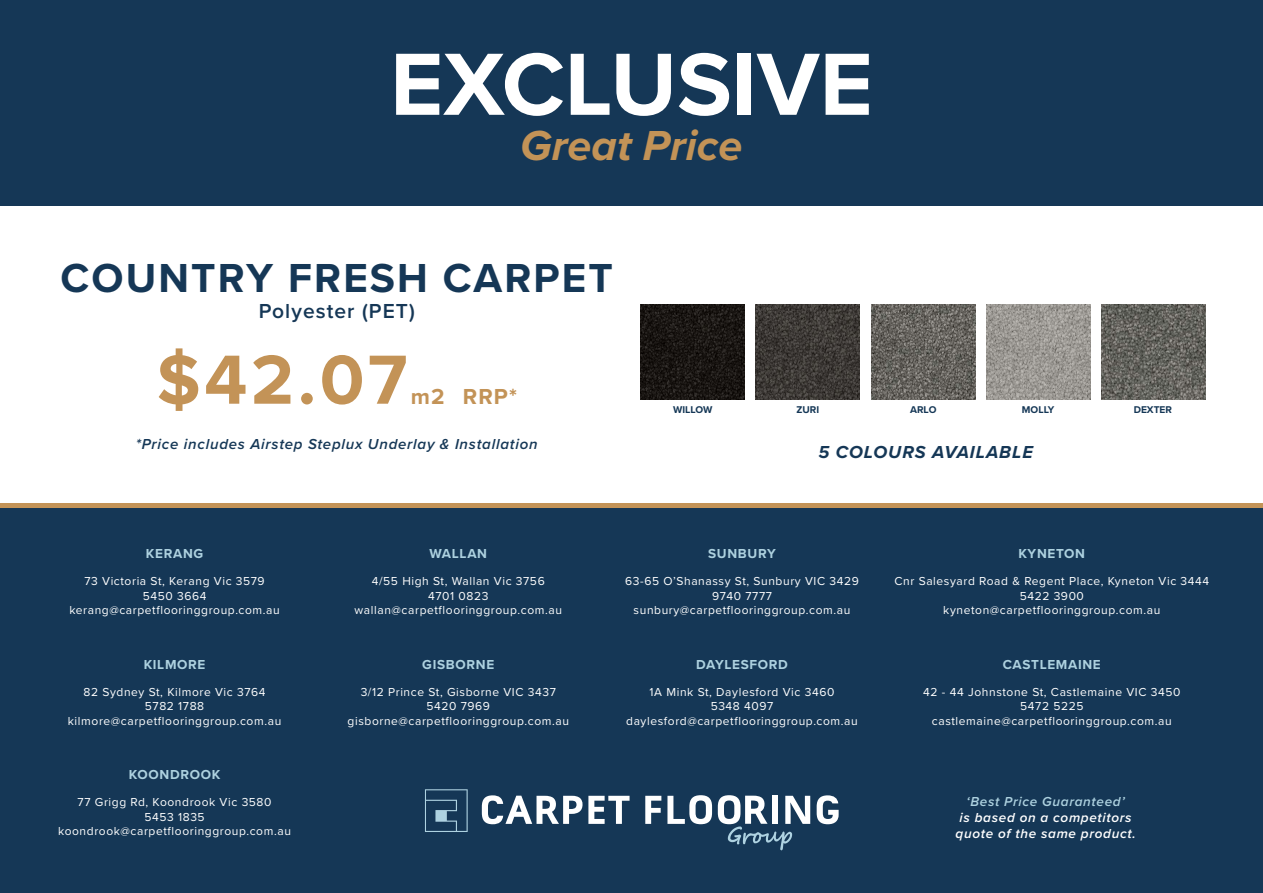
<style>
.page{position:relative;width:1263px;height:893px;background:#fff}
.page>*{position:absolute;margin:0;border:0;box-sizing:border-box;transform-origin:0 0}
.t1{font:700 91.5px "Proxima Nova";color:#fff}
.t2{font:700 72px "Proxima Nova";color:#c39357}
.t3{font:italic 700 43.5px "Proxima Nova";color:#c39357}
.t4{font:700 42px "Proxima Nova";letter-spacing:.05em;color:#153756}
.t5{font:700 22.5px "Proxima Nova";color:#c39357}
.t6{font:600 21px "Proxima Nova";letter-spacing:.05em;color:#153756}
.t7{font:italic 700 18px "Proxima Nova";letter-spacing:.05em;color:#153756}
.t8{font:italic 600 15px "Proxima Nova";letter-spacing:.05em;color:#153756}
.t9{font:700 13.5px "Proxima Nova";letter-spacing:.05em;color:#add1df}
.t10{font:italic 600 13.5px/16.2px "Proxima Nova";letter-spacing:.05em;color:#fff;text-align:center}
.t11{font:italic 600 13.5px "Proxima Nova";letter-spacing:.05em;color:#add1df}
.t12{font:12px/14.4px "Proxima Nova";letter-spacing:.05em;color:#fff;text-align:center}
.t13{font:700 10.2px "Proxima Nova";color:#153756}
</style>
<div class="page">
<div style="left:0;top:504px;width:1263px;height:389px;background:#153756"></div>
<div style="left:0;top:0;width:1263px;height:205px;background:#153756"></div>
<hr style="left:0;top:504px;width:1263px;height:4px;background:#c39357">
<svg style="left:425px;top:789px;width:43px;height:43px"></svg>
<svg style="left:588px;top:796px;width:41px;height:28px"></svg>
<svg style="left:645px;top:796px;width:16px;height:28px"></svg>
<svg style="left:667px;top:795px;width:45px;height:29px"></svg>
<svg style="left:482px;top:795px;width:100px;height:29px"></svg>
<svg style="left:718px;top:795px;width:92px;height:55px"></svg>
<svg style="left:817px;top:795px;width:22px;height:29px"></svg>
<img style="left:871px;top:304px;width:104px;height:96px">
<img style="left:641px;top:304px;width:104px;height:96px">
<img style="left:986px;top:304px;width:104px;height:96px">
<img style="left:1101px;top:304px;width:104px;height:96px">
<img style="left:756px;top:304px;width:104px;height:96px">
<h1 class="t1" style="left:390px;top:16px;width:484px">EXCLUSIVE</h1>
<h3 class="t3" style="left:520px;top:113px;width:223px">Great Price</h3>
<h3 class="t4" style="left:61px;top:246px;width:554px">COUNTRY FRESH CARPET</h3>
<h3 class="t6" style="left:259px;top:296px;width:158px">Polyester (PET)</h3>
<h2 class="t2" style="left:156px;top:326px;width:252px">$42.07</h2>
<h3 class="t5" style="left:411px;top:379px;width:108px">m2 RRP*</h3>
<p class="t8" style="left:136px;top:433px;width:403px">*Price includes Airstep Steplux Underlay &amp; Installation</p>
<h3 class="t7" style="left:818px;top:438px;width:216px">5 COLOURS AVAILABLE</h3>
<p class="t13" style="left:673px;top:402px;width:41px">WILLOW</p>
<p class="t13" style="left:796px;top:402px;width:24px">ZURI</p>
<p class="t13" style="left:910px;top:402px;width:28px">ARLO</p>
<p class="t13" style="left:1022px;top:402px;width:34px">MOLLY</p>
<p class="t13" style="left:1134px;top:402px;width:40px">DEXTER</p>
<p class="t9" style="left:146px;top:544px;width:59px">KERANG</p>
<p class="t12" style="left:69px;top:574px;width:212px">73 Victoria St, Kerang Vic 3579<br>5450 3664 kerang@carpetflooringgroup.com.au</p>
<p class="t9" style="left:144px;top:654px;width:63px">KILMORE</p>
<p class="t12" style="left:68px;top:684px;width:215px">82 Sydney St, Kilmore Vic 3764<br>5782 1788 kilmore@carpetflooringgroup.com.au</p>
<p class="t9" style="left:129px;top:764px;width:93px">KOONDROOK</p>
<p class="t12" style="left:58px;top:794px;width:234px">77 Grigg Rd, Koondrook Vic 3580<br>5453 1835 koondrook@carpetflooringgroup.com.au</p>
<p class="t9" style="left:429px;top:544px;width:59px">WALLAN</p>
<p class="t12" style="left:355px;top:574px;width:209px">4/55 High St, Wallan Vic 3756<br>4701 0823 wallan@carpetflooringgroup.com.au</p>
<p class="t9" style="left:422px;top:654px;width:73px">GISBORNE</p>
<p class="t12" style="left:348px;top:684px;width:223px">3/12 Prince St, Gisborne VIC 3437<br>5420 7969 gisborne@carpetflooringgroup.com.au</p>
<p class="t9" style="left:708px;top:544px;width:69px">SUNBURY</p>
<p class="t12" style="left:625px;top:574px;width:235px">63-65 O’Shanassy St, Sunbury VIC 3429<br>9740 7777 sunbury@carpetflooringgroup.com.au</p>
<p class="t9" style="left:696px;top:654px;width:93px">DAYLESFORD</p>
<p class="t12" style="left:626px;top:684px;width:233px">1A Mink St, Daylesford Vic 3460<br>5348 4097 daylesford@carpetflooringgroup.com.au</p>
<p class="t9" style="left:1018px;top:544px;width:68px">KYNETON</p>
<p class="t12" style="left:894px;top:574px;width:316px">Cnr Salesyard Road &amp; Regent Place, Kyneton Vic 3444<br>5422 3900<br>kyneton@carpetflooringgroup.com.au</p>
<p class="t9" style="left:1003px;top:654px;width:100px">CASTLEMAINE</p>
<p class="t12" style="left:923px;top:684px;width:259px">42 - 44 Johnstone St, Castlemaine VIC 3450<br>5472 5225 castlemaine@carpetflooringgroup.com.au</p>
<p class="t11" style="left:966px;top:791px;width:160px">‘Best Price Guaranteed’</p>
<p class="t10" style="left:955px;top:809px;width:182px">is based on a competitors quote of the same product.</p>
</div>
